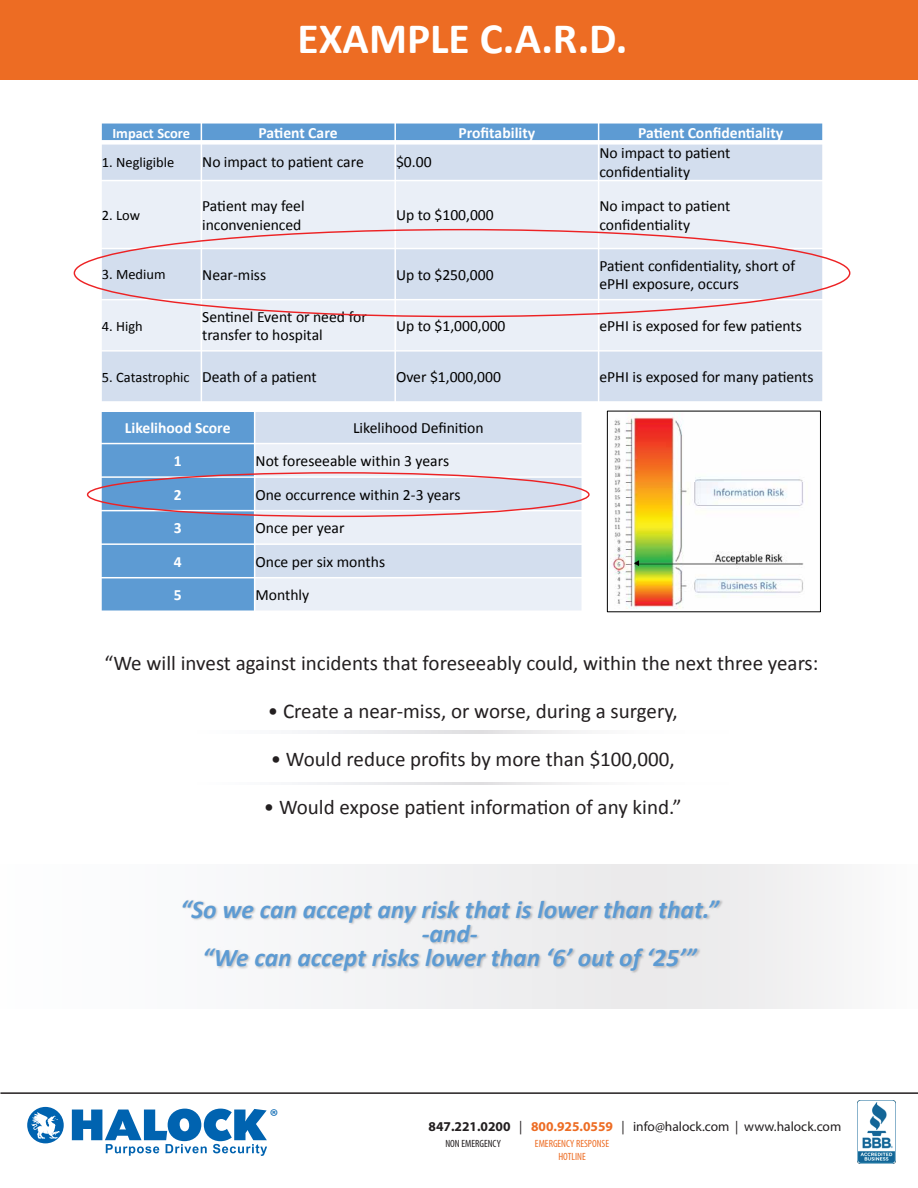
<style>
.page{position:relative;width:918px;height:1188px;background:#fff}
.page>*{position:absolute;margin:0;border:0;box-sizing:border-box;transform-origin:0 0}
.t1{font:700 43.5px "Calibri";color:#fff}
.t2{font:italic 700 25.5px/24px "Calibri";color:#5d9bd3;text-align:center}
.t3{font:21px "Calibri";color:#231f20}
.t4{font:20.1px "Myriad Pro";color:#0063b0}
.t5{font:15.6px/18.8px "Calibri";color:#010101}
.t6{font:700 15.6px "Calibri";color:#fff}
.t7{font:14.4px "Calibri";color:#010101}
.t8{font:700 14.4px "Calibri";color:#fff}
.t9{font:13.5px "Myriad Pro";color:#231f20}
.t10{font:condensed 10.5px/12.6px "Myriad Pro";color:#ed6c23;text-align:center}
.t11{font:condensed 10.5px "Myriad Pro";color:#231f20}
.s1{font-size:14.4px}
.s2{font-weight:700}
.s3{font-weight:700;color:#ed6c23}
</style>
<div class="page">
<div style="left:0;top:0;width:918px;height:80px;background:#ed6c23"></div>
<svg style="left:27px;top:1107px;width:37px;height:36px"></svg>
<svg style="left:72px;top:1109px;width:195px;height:47px"></svg>
<img style="left:857px;top:1101px;width:38px;height:63px">
<hr style="left:0;top:1092px;width:918px;height:2px;background:#231f20">
<div style="left:0;top:864px;width:918px;height:145px;background:#f7f7f8"></div>
<svg style="left:298px;top:730px;width:290px;height:3px"></svg>
<svg style="left:298px;top:782px;width:290px;height:3px"></svg>
<hr style="left:0;top:811px;width:1px;height:143px;background:#fefefe">
<img style="left:183px;top:883px;width:547px;height:107px">
<div style="left:101px;top:123px;width:100px;height:19px;background:#5d9bd3"></div>
<div style="left:201px;top:123px;width:194px;height:19px;background:#5d9bd3"></div>
<div style="left:395px;top:123px;width:203px;height:19px;background:#5d9bd3"></div>
<div style="left:598px;top:123px;width:225px;height:19px;background:#5d9bd3"></div>
<div style="left:101px;top:142px;width:100px;height:39px;background:#d3deee"></div>
<div style="left:201px;top:142px;width:194px;height:39px;background:#d3deee"></div>
<div style="left:395px;top:142px;width:203px;height:39px;background:#d3deee"></div>
<div style="left:598px;top:142px;width:225px;height:39px;background:#d3deee"></div>
<div style="left:101px;top:181px;width:100px;height:68px;background:#eaeff7"></div>
<div style="left:201px;top:181px;width:194px;height:68px;background:#eaeff7"></div>
<div style="left:395px;top:181px;width:203px;height:68px;background:#eaeff7"></div>
<div style="left:598px;top:181px;width:225px;height:68px;background:#eaeff7"></div>
<div style="left:101px;top:249px;width:100px;height:51px;background:#d3deee"></div>
<div style="left:201px;top:249px;width:194px;height:51px;background:#d3deee"></div>
<div style="left:395px;top:249px;width:203px;height:51px;background:#d3deee"></div>
<div style="left:598px;top:249px;width:225px;height:51px;background:#d3deee"></div>
<div style="left:101px;top:300px;width:100px;height:51px;background:#eaeff7"></div>
<div style="left:201px;top:300px;width:194px;height:51px;background:#eaeff7"></div>
<div style="left:395px;top:300px;width:203px;height:51px;background:#eaeff7"></div>
<div style="left:598px;top:300px;width:225px;height:51px;background:#eaeff7"></div>
<div style="left:101px;top:351px;width:100px;height:51px;background:#d3deee"></div>
<div style="left:201px;top:351px;width:194px;height:51px;background:#d3deee"></div>
<div style="left:395px;top:351px;width:203px;height:51px;background:#d3deee"></div>
<div style="left:598px;top:351px;width:225px;height:51px;background:#d3deee"></div>
<hr style="left:201px;top:122px;width:1px;height:281px;background:#fff">
<hr style="left:394px;top:122px;width:2px;height:281px;background:#fff">
<hr style="left:598px;top:122px;width:1px;height:281px;background:#fff">
<div style="left:100px;top:140px;width:723px;height:5px;background:#fff"></div>
<hr style="left:100px;top:180px;width:723px;height:1px;background:#fff">
<hr style="left:100px;top:248px;width:723px;height:1px;background:#fff">
<hr style="left:100px;top:299px;width:723px;height:1px;background:#fff">
<hr style="left:100px;top:350px;width:723px;height:2px;background:#fff">
<hr style="left:100px;top:122px;width:2px;height:281px;background:#fff">
<hr style="left:822px;top:122px;width:1px;height:281px;background:#fff">
<hr style="left:100px;top:122px;width:723px;height:2px;background:#fff">
<hr style="left:100px;top:401px;width:723px;height:2px;background:#fff">
<div style="left:101px;top:411px;width:154px;height:33px;background:#5d9bd3"></div>
<div style="left:255px;top:411px;width:327px;height:33px;background:#d3deee"></div>
<div style="left:101px;top:444px;width:154px;height:33px;background:#5d9bd3"></div>
<div style="left:255px;top:444px;width:327px;height:33px;background:#eaeff7"></div>
<div style="left:101px;top:477px;width:154px;height:34px;background:#5d9bd3"></div>
<div style="left:255px;top:477px;width:327px;height:34px;background:#d3deee"></div>
<div style="left:101px;top:511px;width:154px;height:33px;background:#5d9bd3"></div>
<div style="left:255px;top:511px;width:327px;height:33px;background:#eaeff7"></div>
<div style="left:101px;top:544px;width:154px;height:34px;background:#5d9bd3"></div>
<div style="left:255px;top:544px;width:327px;height:34px;background:#d3deee"></div>
<div style="left:101px;top:578px;width:154px;height:33px;background:#5d9bd3"></div>
<div style="left:255px;top:578px;width:327px;height:33px;background:#eaeff7"></div>
<hr style="left:254px;top:411px;width:1px;height:201px;background:#fff">
<hr style="left:100px;top:443px;width:483px;height:1px;background:#fff">
<hr style="left:100px;top:476px;width:483px;height:2px;background:#fff">
<hr style="left:100px;top:510px;width:483px;height:1px;background:#fff">
<hr style="left:100px;top:543px;width:483px;height:2px;background:#fff">
<hr style="left:100px;top:577px;width:483px;height:1px;background:#fff">
<hr style="left:100px;top:411px;width:2px;height:201px;background:#fff">
<hr style="left:581px;top:411px;width:2px;height:201px;background:#fff">
<hr style="left:100px;top:411px;width:483px;height:1px;background:#fff">
<div style="left:87px;top:472px;width:502px;height:45px;border:1px solid #ed2224;border-radius:50%"></div>
<img style="left:612px;top:413px;width:192px;height:196px">
<svg style="left:634px;top:560px;width:5px;height:6px"></svg>
<h1 class="t1" style="left:297px;top:8px;width:331px">EXAMPLE C.A.R.D.</h1>
<p class="t8" style="left:112px;top:123px;width:79px">Impact Score</p>
<p class="t6" style="left:258px;top:122px;width:81px">Patient Care</p>
<p class="t6" style="left:458px;top:122px;width:78px">Profitability</p>
<p class="t6" style="left:638px;top:122px;width:147px">Patient Confidentiality</p>
<p class="t7" style="left:102px;top:152px;width:74px">1. Negligible</p>
<p class="t5" style="left:202px;top:152px;width:163px">No impact to patient care</p>
<p class="t5" style="left:396px;top:152px;width:37px">$0.00</p>
<p class="t5" style="left:599px;top:143px;width:132px">No impact to patient confidentiality</p>
<p class="t7" style="left:102px;top:205px;width:40px">2. Low</p>
<p class="t5" style="left:202px;top:196px;width:104px">Patient may feel inconvenienced</p>
<p class="t5" style="left:396px;top:205px;width:99px">Up to $100,000</p>
<p class="t5" style="left:599px;top:196px;width:132px">No impact to patient confidentiality</p>
<p class="t7" style="left:102px;top:265px;width:65px">3. Medium</p>
<p class="t5" style="left:202px;top:265px;width:65px">Near-miss</p>
<p class="t5" style="left:396px;top:265px;width:99px">Up to $250,000</p>
<p class="t5" style="left:599px;top:256px;width:197px">Patient confidentiality, short of ePHI exposure, occurs</p>
<p class="t7" style="left:102px;top:316px;width:42px">4. High</p>
<p class="t5" style="left:202px;top:307px;width:166px">Sentinel Event or need for transfer to hospital</p>
<p class="t5" style="left:396px;top:316px;width:111px">Up to $1,000,000</p>
<p class="t5" style="left:599px;top:316px;width:204px">ePHI is exposed for few patients</p>
<p class="t5" style="left:102px;top:367px;width:216px"><span class="s1">5. Catastrophic</span> Death of a patient</p>
<p class="t5" style="left:396px;top:367px;width:106px">Over $1,000,000</p>
<p class="t5" style="left:599px;top:367px;width:215px">ePHI is exposed for many patients</p>
<p class="t6" style="left:125px;top:417px;width:107px">Likelihood Score</p>
<p class="t5" style="left:353px;top:418px;width:132px">Likelihood Definition</p>
<p class="t6" style="left:174px;top:450px;width:9px">1</p>
<p class="t5" style="left:255px;top:451px;width:195px">Not foreseeable within 3 years</p>
<p class="t6" style="left:174px;top:483px;width:9px">2</p>
<p class="t5" style="left:255px;top:485px;width:206px">One occurrence within 2-3 years</p>
<p class="t6" style="left:174px;top:517px;width:9px">3</p>
<p class="t5" style="left:255px;top:518px;width:90px">Once per year</p>
<p class="t6" style="left:174px;top:551px;width:9px">4</p>
<p class="t5" style="left:255px;top:552px;width:131px">Once per six months</p>
<p class="t6" style="left:174px;top:584px;width:9px">5</p>
<p class="t5" style="left:255px;top:585px;width:55px">Monthly</p>
<h3 class="t3" style="left:104px;top:648px;width:715px">“We will invest against incidents that foreseeably could, within the next three years:</h3>
<h3 class="t3" style="left:268px;top:696px;width:411px">• Create a near-miss, or worse, during a surgery,</h3>
<h3 class="t3" style="left:271px;top:744px;width:405px">• Would reduce profits by more than $100,000,</h3>
<h3 class="t3" style="left:264px;top:792px;width:419px">• Would expose patient information of any kind.”</h3>
<h2 class="t2" style="left:180px;top:896px;width:540px">“So we can accept any risk that is lower than that.” -and-<br>“We can accept risks lower than ‘6’ out of ‘25’”</h2>
<p class="t4" style="left:270px;top:1104px;width:10px">®</p>
<p class="t9" style="left:428px;top:1119px;width:414px"><span class="s2">847.221.0200</span> | <span class="s3">800.925.0559</span> | info@halock.com | www.halock.com</p>
<p class="t11" style="left:445px;top:1137px;width:57px">NON EMERGENCY</p>
<p class="t10" style="left:535px;top:1137px;width:76px">EMERGENCY RESPONSE<br>HOTLINE</p>
</div>
